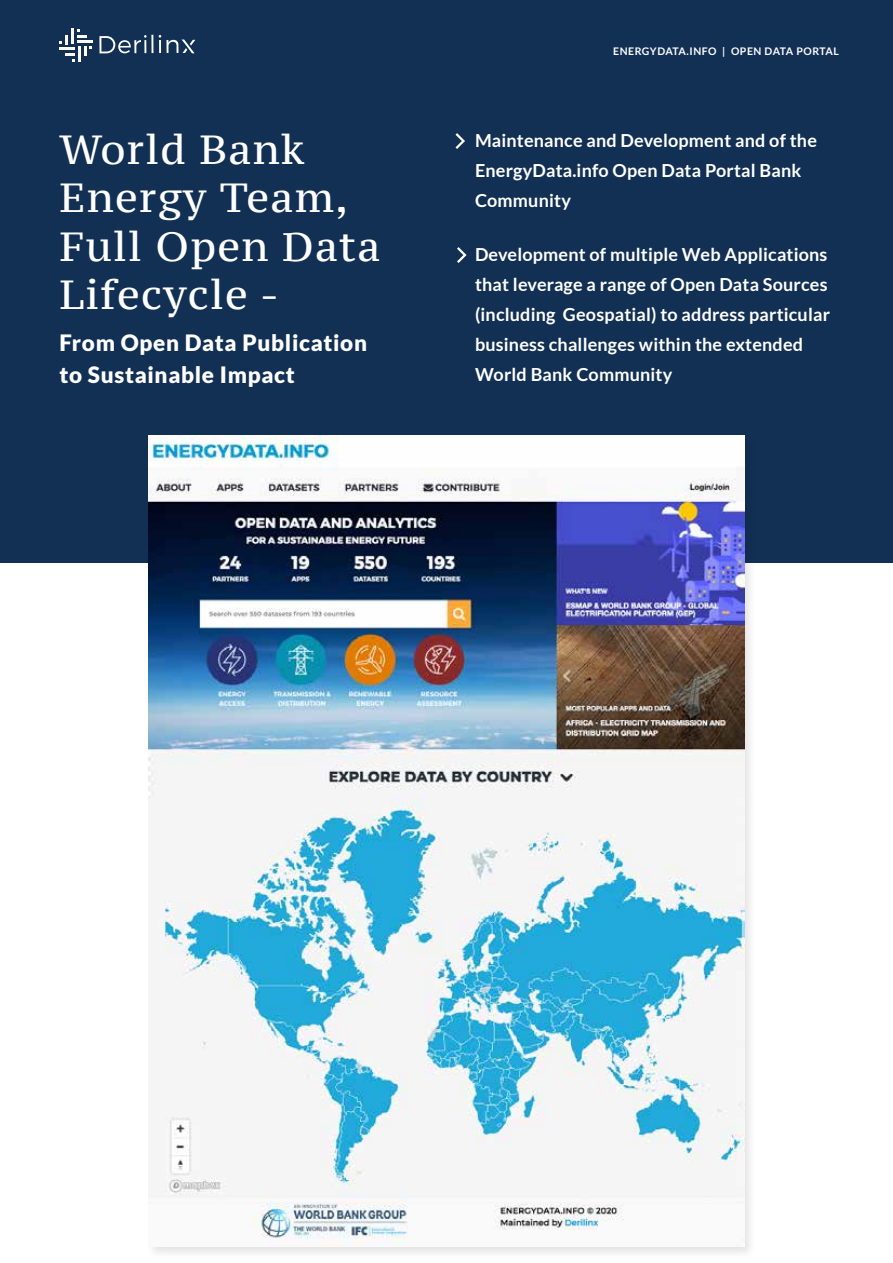
<style>
.page{position:relative;width:893px;height:1263px;background:#fff}
.page>*{position:absolute;margin:0;border:0;box-sizing:border-box;transform-origin:0 0}
.t1{font:40.5px/48.6px "PT Serif Caption";letter-spacing:.03em;color:#fff}
.t2{font:900 22.5px/31.5px "Lato";letter-spacing:.03em;color:#fff}
.t3{font:700 18px/30px "Lato";letter-spacing:.01em;color:#fff}
.t4{font:700 10.5px "Lato";letter-spacing:.05em;color:#fff}
</style>
<div class="page">
<div style="left:0;top:0;width:893px;height:563px;background:#123054"></div>
<svg style="left:99px;top:35px;width:54px;height:18px"></svg>
<svg style="left:159px;top:35px;width:36px;height:18px"></svg>
<hr style="left:59px;top:47px;width:16px;height:3px;background:#fff">
<svg style="left:65px;top:53px;width:10px;height:9px"></svg>
<hr style="left:77px;top:40px;width:16px;height:3px;background:#fff">
<svg style="left:77px;top:29px;width:10px;height:9px"></svg>
<hr style="left:71px;top:29px;width:3px;height:15px;background:#fff">
<hr style="left:78px;top:46px;width:3px;height:16px;background:#fff">
<svg style="left:84px;top:46px;width:8px;height:9px"></svg>
<svg style="left:59px;top:35px;width:9px;height:9px"></svg>
<div style="left:145px;top:433px;width:612px;height:827px;background:#000;opacity:.11"></div>
<img style="left:149px;top:435px;width:595px;height:811px">
<svg style="left:455px;top:133px;width:10px;height:16px"></svg>
<svg style="left:457px;top:247px;width:10px;height:16px"></svg>
<h1 class="t1" style="left:59px;top:125px;width:323px">World Bank<br>Energy Team,<br>Full Open Data<br>Lifecycle -</h1>
<p class="t2" style="left:59px;top:327px;width:309px">From Open Data Publication to Sustainable Impact</p>
<p class="t4" style="left:613px;top:45px;width:227px">ENERGYDATA.INFO | OPEN DATA PORTAL</p>
<p class="t3" style="left:475px;top:125px;width:343px">Maintenance and Development and of the<br>EnergyData.info Open Data Portal Bank<br>Community</p>
<p class="t3" style="left:475px;top:239px;width:357px">Development of multiple Web Applications that leverage a range of Open Data Sources (including Geospatial) to address particular business challenges within the extended World Bank Community</p>
</div>
